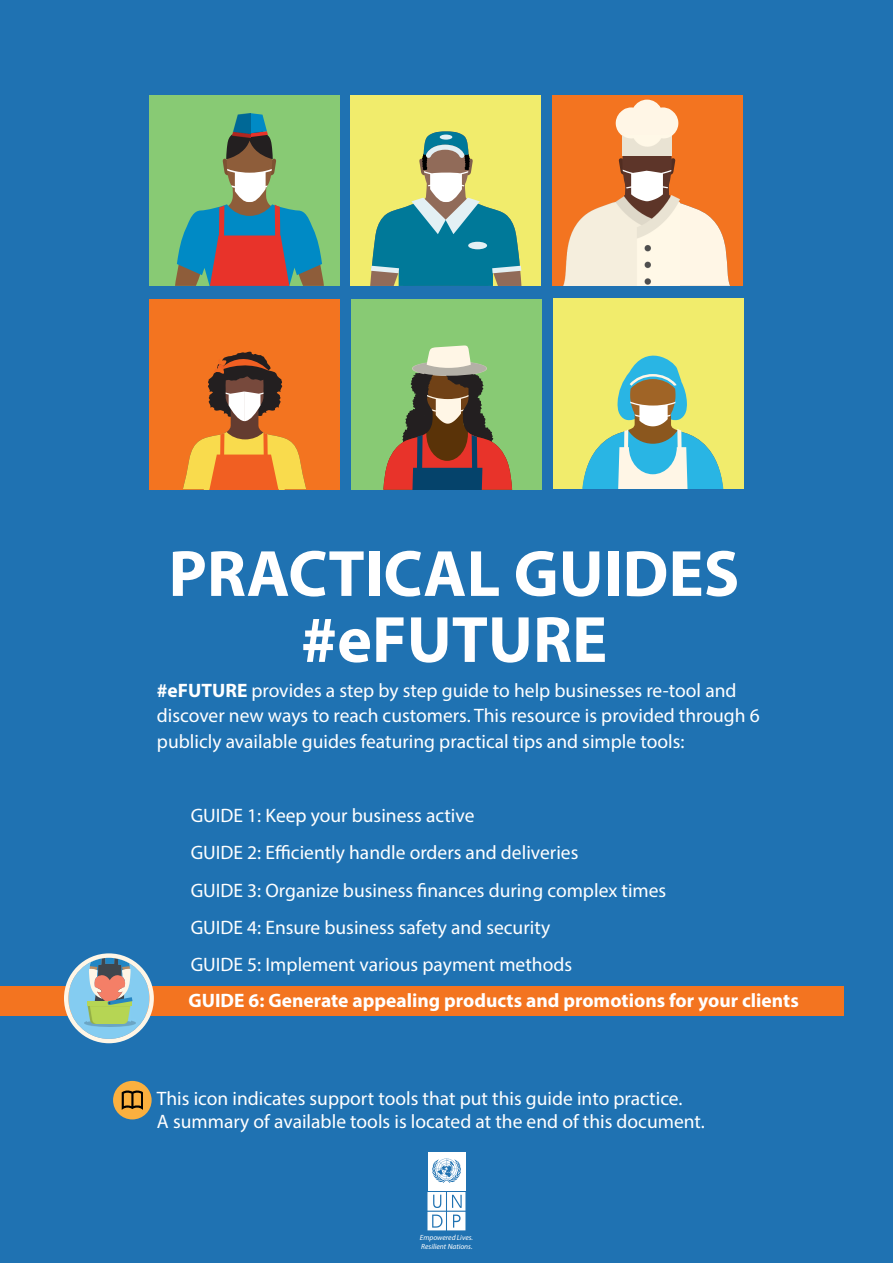
<style>
.page{position:relative;width:893px;height:1263px;background:#1f72b2}
.page>*{position:absolute;margin:0;border:0;box-sizing:border-box;transform-origin:0 0}
.t1{font:700 66px/66px "Myriad Pro";color:#fff;text-align:center}
.t2{font:19.5px/37.2px "Myriad Pro";color:#fff}
.t3{font:700 19.5px "Myriad Pro";color:#fff}
.t4{font:italic 7.5px/9px "Myriad Pro";color:#fff}
.s1{font-weight:700}
</style>
<div class="page">
<div style="left:428px;top:1152px;width:37px;height:39px;background:#fff"></div>
<svg style="left:432px;top:1158px;width:29px;height:25px"></svg>
<svg style="left:427px;top:1192px;width:38px;height:38px"></svg>
<div style="left:0;top:986px;width:843px;height:30px;background:#f37420"></div>
<div style="left:149px;top:95px;width:191px;height:191px;background:#88ca74"></div>
<svg style="left:175px;top:113px;width:149px;height:173px"></svg>
<div style="left:351px;top:95px;width:190px;height:191px;background:#f1ec6c"></div>
<svg style="left:370px;top:131px;width:151px;height:155px"></svg>
<div style="left:552px;top:95px;width:190px;height:190px;background:#f37420"></div>
<svg style="left:563px;top:100px;width:167px;height:185px"></svg>
<div style="left:149px;top:299px;width:191px;height:190px;background:#f37420"></div>
<svg style="left:183px;top:351px;width:123px;height:138px"></svg>
<div style="left:351px;top:299px;width:191px;height:190px;background:#88ca74"></div>
<svg style="left:383px;top:345px;width:129px;height:144px"></svg>
<div style="left:553px;top:298px;width:191px;height:190px;background:#f1ec6c"></div>
<svg style="left:582px;top:355px;width:141px;height:133px"></svg>
<div style="left:113px;top:1081px;width:39px;height:38px;background:#fbb03f;border-radius:50%"></div>
<svg style="left:122px;top:1090px;width:21px;height:20px"></svg>
<svg style="left:64px;top:953px;width:90px;height:90px"></svg>
<h1 class="t1" style="left:169px;top:546px;width:572px">PRACTICAL GUIDES #eFUTURE</h1>
<p class="t2" style="left:157px;top:680px;width:604px;line-height:25.2px"><span class="s1">#eFUTURE</span> provides a step by step guide to help businesses re-tool and discover new ways to reach customers. This resource is provided through 6 publicly available guides featuring practical tips and simple tools:</p>
<p class="t2" style="left:191px;top:799px;width:477px">GUIDE 1: Keep your business active<br>GUIDE 2: Efficiently handle orders and deliveries<br>GUIDE 3: Organize business finances during complex times GUIDE 4: Ensure business safety and security<br>GUIDE 5: Implement various payment methods</p>
<p class="t3" style="left:188px;top:992px;width:612px">GUIDE 6: Generate appealing products and promotions for your clients</p>
<p class="t2" style="left:157px;top:1088px;width:550px;line-height:23.4px">This icon indicates support tools that put this guide into practice.<br>A summary of available tools is located at the end of this document.</p>
<p class="t4" style="left:420px;top:1233px;width:55px">Empowered Lives.<br>Resilient Nations.</p>
</div>
